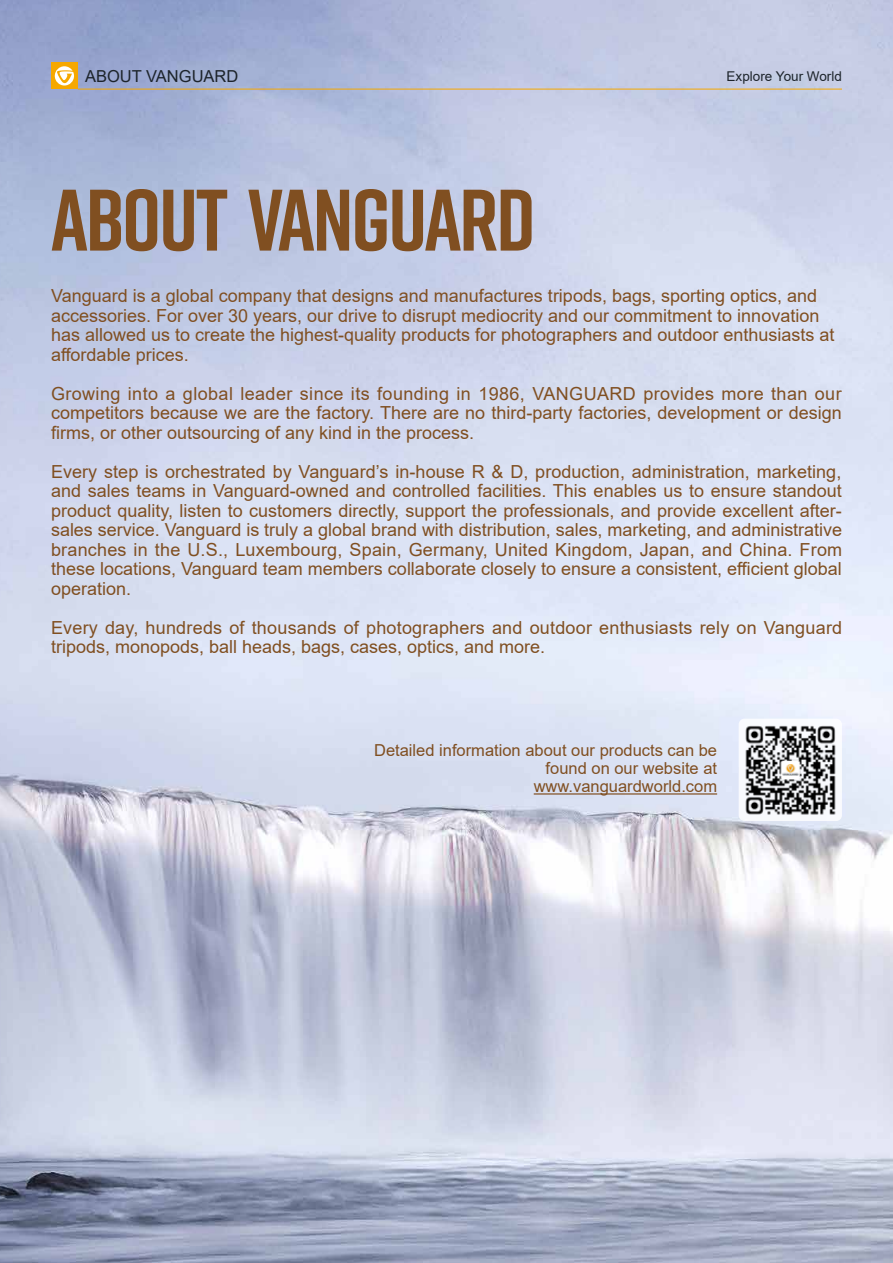
<style>
.page{position:relative;width:893px;height:1263px;background:#fff}
.page>*{position:absolute;margin:0;border:0;box-sizing:border-box;transform-origin:0 0}
.t1{font:700 87px "Rift";letter-spacing:-.025em;color:#804f21}
.t2{font:18px/19.5px "Arial";color:#804f21}
.t3{font:16.5px/18px "Arial";color:#804f21;text-align:right}
.t4{font:16.5px "Arial";color:#1d242b}
.t5{font:13.5px "Arial";color:#1d242b}
</style>
<div class="page">
<img style="left:0;top:0;width:893px;height:1263px">
<div style="left:739px;top:719px;width:103px;height:102px;background:#fff;border-radius:6px"></div>
<img style="left:745px;top:725px;width:91px;height:90px">
<div style="left:51px;top:63px;width:27px;height:26px;background:#f6a800"></div>
<hr style="left:78px;top:89px;width:764px;height:1px;background:#f6a800">
<svg style="left:55px;top:66px;width:19px;height:20px"></svg>
<hr style="left:534px;top:793px;width:183px;height:1px;background:#804f21">
<p class="t4" style="left:85px;top:65px;width:155px">ABOUT VANGUARD</p>
<p class="t5" style="left:727px;top:67px;width:117px">Explore Your World</p>
<h1 class="t1" style="left:51px;top:158px;width:486px">ABOUT VANGUARD</h1>
<p class="t2" style="left:51px;top:286px;width:785px">Vanguard is a global company that designs and manufactures tripods, bags, sporting optics, and accessories. For over 30 years, our drive to disrupt mediocrity and our commitment to innovation has allowed us to create the highest-quality products for photographers and outdoor enthusiasts at affordable prices.</p>
<p class="t2" style="left:51px;top:384px;width:792px;text-align:justify">Growing into a global leader since its founding in 1986, VANGUARD provides more than our competitors because we are the factory. There are no third-party factories, development or design firms, or other outsourcing of any kind in the process.</p>
<p class="t2" style="left:51px;top:462px;width:793px;text-align:justify">Every step is orchestrated by Vanguard’s in-house R &amp; D, production, administration, marketing, and sales teams in Vanguard-owned and controlled facilities. This enables us to ensure standout product quality, listen to customers directly, support the professionals, and provide excellent after&shy;sales service. Vanguard is truly a global brand with distribution, sales, marketing, and administrative branches in the U.S., Luxembourg, Spain, Germany, United Kingdom, Japan, and China. From these locations, Vanguard team members collaborate closely to ensure a consistent, efficient global operation.</p>
<p class="t2" style="left:51px;top:618px;width:793px">Every day, hundreds of thousands of photographers and outdoor enthusiasts rely on Vanguard tripods, monopods, ball heads, bags, cases, optics, and more.</p>
<p class="t3" style="left:374px;top:741px;width:345px">Detailed information about our products can be found on our website at www.vanguardworld.com</p>
</div>
